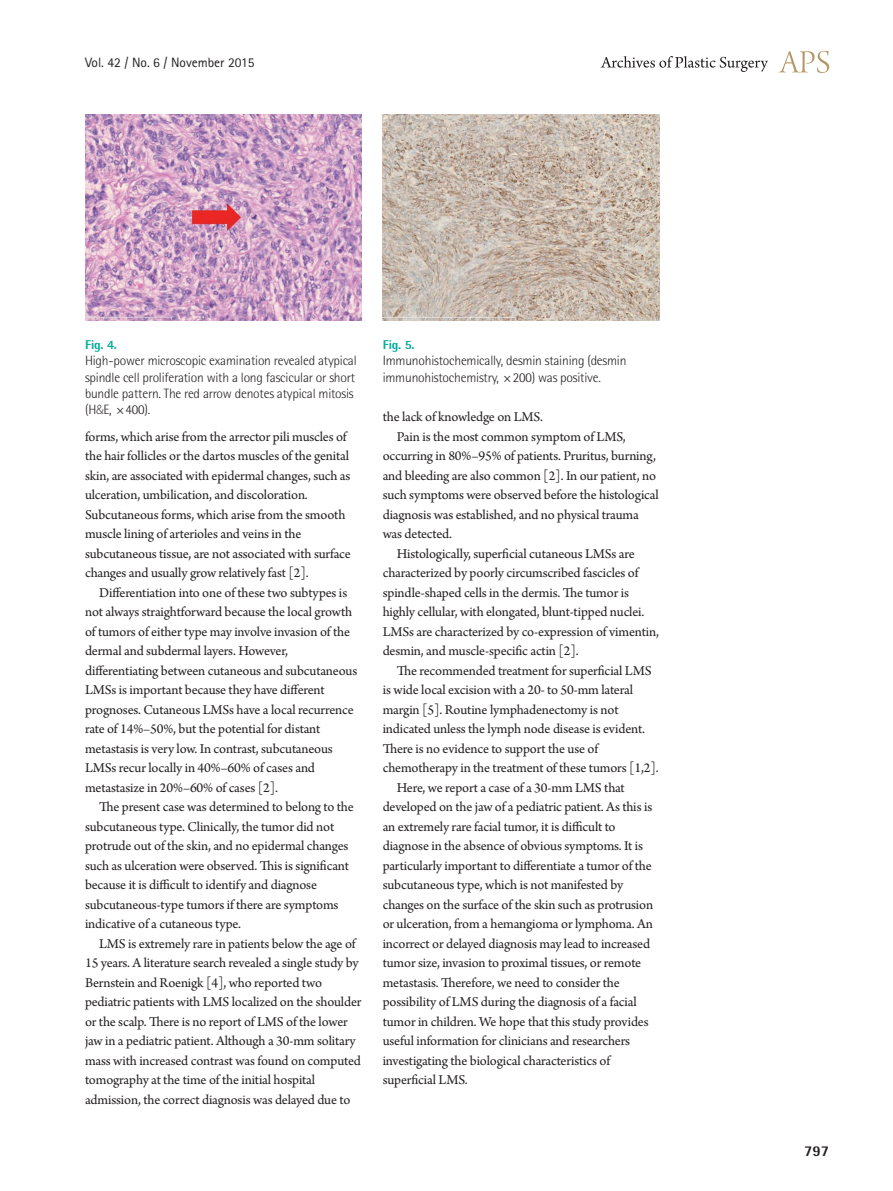
<style>
.page{position:relative;width:893px;height:1191px;background:#fff}
.page>*{position:absolute;margin:0;border:0;box-sizing:border-box;transform-origin:0 0}
.t1{font:800 15px "Rotis Semi Sans Std";color:#231f20}
.본문{font:14.25px/19.5px "Arno Pro";letter-spacing:-.01em;color:#231f20}
.표_그림_설명{font:300 13.5px/16.2px "Rotis Semi Sans Std";letter-spacing:-.015em;color:#231f20}
.t2{font:13.5px "Rotis Sans Serif Std";color:#231f20}
.표_그림_설명-2{font:800 12.75px "Rotis Semi Sans Std";letter-spacing:-.015em;color:#00a99d}
.s1{font-family:"Myriad Pro"}
</style>
<div class="page">
<svg style="left:779px;top:51px;width:50px;height:22px"></svg>
<svg style="left:601px;top:56px;width:167px;height:16px"></svg>
<img style="left:85px;top:115px;width:276px;height:205px">
<img style="left:383px;top:115px;width:276px;height:205px">
<p class="t2" style="left:85px;top:54px;width:171px">Vol. 42 / No. 6 / November 2015</p>
<p class="표_그림_설명-2" style="left:85px;top:336px;width:33px">Fig. 4.</p>
<p class="표_그림_설명" style="left:85px;top:352px;width:273px">High-power microscopic examination revealed atypical spindle cell proliferation with a long fascicular or short bundle pattern. The red arrow denotes atypical mitosis (H<span class="s1">&amp;</span>E, ×400).</p>
<p class="본문" style="left:85px;top:427px;width:267px">forms, which arise from the arrector pili muscles of the hair follicles or the dartos muscles of the genital skin, are associated with epidermal changes, such as ulceration, umbilication, and discoloration.<br>Subcutaneous forms, which arise from the smooth muscle lining of arterioles and veins in the subcutaneous tissue, are not associated with surface changes and usually grow relatively fast [2].</p>
<p class="본문" style="left:85px;top:583px;width:274px;text-indent:14px">Differentiation into one of these two subtypes is not always straightforward because the local growth of tumors of either type may involve invasion of the dermal and subdermal layers. However, differentiating between cutaneous and subcutaneous LMSs is important because they have different prognoses. Cutaneous LMSs have a local recurrence rate of 14%–50%, but the potential for distant metastasis is very low. In contrast, subcutaneous LMSs recur locally in 40%–60% of cases and metastasize in 20%–60% of cases [2].</p>
<p class="본문" style="left:85px;top:798px;width:270px;text-indent:14px">The present case was determined to belong to the subcutaneous type. Clinically, the tumor did not protrude out of the skin, and no epidermal changes such as ulceration were observed. This is significant because it is difficult to identify and diagnose subcutaneous-type tumors if there are symptoms indicative of a cutaneous type.</p>
<p class="본문" style="left:85px;top:934px;width:278px;text-indent:14px">LMS is extremely rare in patients below the age of 15 years. A literature search revealed a single study by Bernstein and Roenigk [4], who reported two pediatric patients with LMS localized on the shoulder or the scalp. There is no report of LMS of the lower jaw in a pediatric patient. Although a 30-mm solitary mass with increased contrast was found on computed tomography at the time of the initial hospital admission, the correct diagnosis was delayed due to</p>
<p class="표_그림_설명-2" style="left:383px;top:336px;width:33px">Fig. 5.</p>
<p class="표_그림_설명" style="left:383px;top:352px;width:245px">Immunohistochemically, desmin staining (desmin immunohistochemistry, ×200) was positive.</p>
<p class="본문" style="left:383px;top:408px;width:162px">the lack of knowledge on LMS.</p>
<p class="본문" style="left:383px;top:427px;width:278px;text-indent:14px">Pain is the most common symptom of LMS, occurring in 80%–95% of patients. Pruritus, burning, and bleeding are also common [2]. In our patient, no such symptoms were observed before the histological diagnosis was established, and no physical trauma was detected.</p>
<p class="본문" style="left:383px;top:544px;width:278px;text-indent:14px">Histologically, superficial cutaneous LMSs are characterized by poorly circumscribed fascicles of spindle-shaped cells in the dermis. The tumor is highly cellular, with elongated, blunt-tipped nuclei.<br>LMSs are characterized by co-expression of vimentin, desmin, and muscle-specific actin [2].</p>
<p class="본문" style="left:383px;top:661px;width:278px;text-indent:14px">The recommended treatment for superficial LMS is wide local excision with a 20- to 50-mm lateral margin [5]. Routine lymphadenectomy is not indicated unless the lymph node disease is evident.<br>There is no evidence to support the use of chemotherapy in the treatment of these tumors [1,2].</p>
<p class="본문" style="left:383px;top:778px;width:272px;text-indent:14px">Here, we report a case of a 30-mm LMS that developed on the jaw of a pediatric patient. As this is an extremely rare facial tumor, it is difficult to diagnose in the absence of obvious symptoms. It is particularly important to differentiate a tumor of the subcutaneous type, which is not manifested by changes on the surface of the skin such as protrusion or ulceration, from a hemangioma or lymphoma. An incorrect or delayed diagnosis may lead to increased tumor size, invasion to proximal tissues, or remote metastasis. Therefore, we need to consider the possibility of LMS during the diagnosis of a facial tumor in children. We hope that this study provides useful information for clinicians and researchers investigating the biological characteristics of superficial LMS.</p>
<p class="t1" style="left:804px;top:1141px;width:27px">797</p>
</div>
